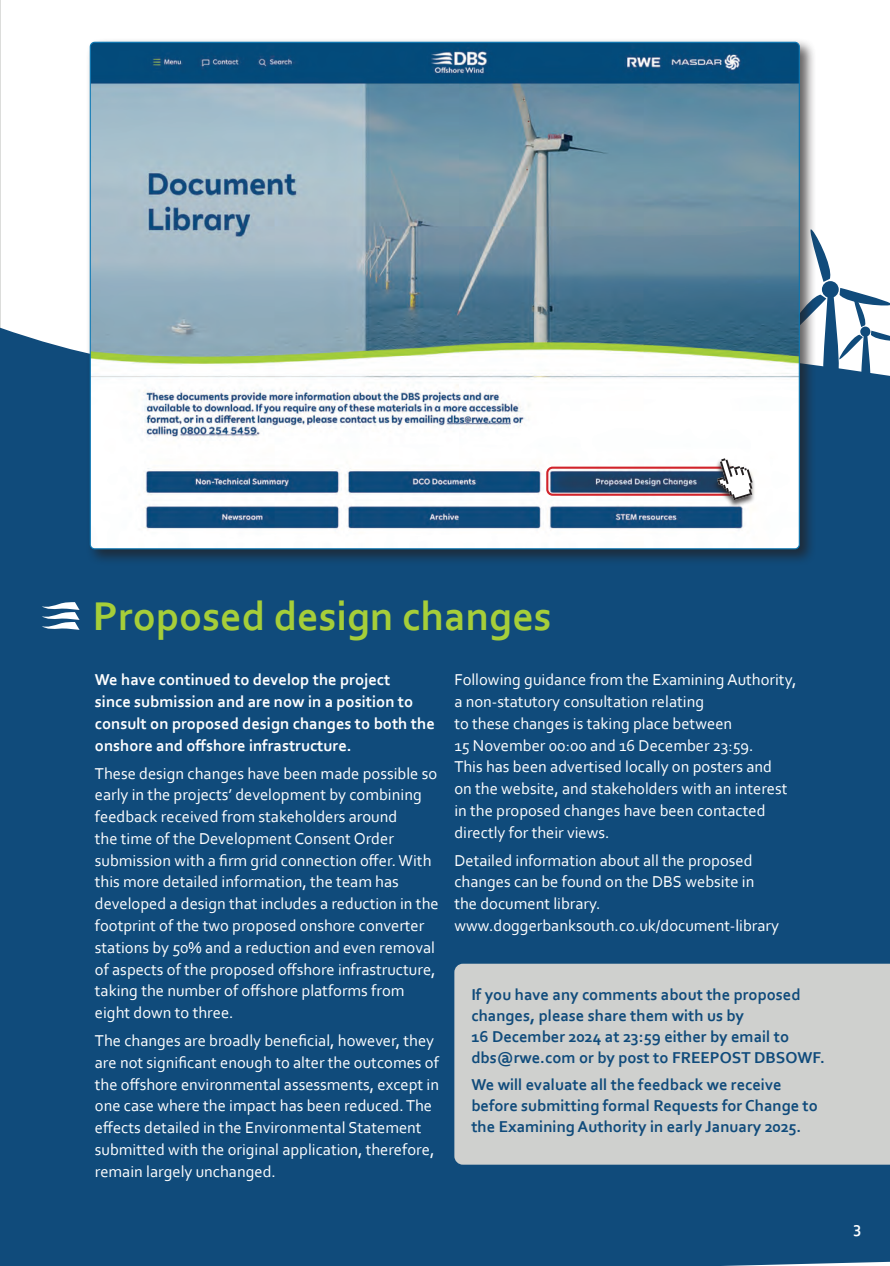
<style>
.page{position:relative;width:890px;height:1266px;background:#fff}
.page>*{position:absolute;margin:0;border:0;box-sizing:border-box;transform-origin:0 0}
.t1{font:700 42px "Corbel";color:#a6ce39}
.t2{font:16.5px/21.8px "Corbel";color:#fff}
.t3{font:700 16.5px/21px "Corbel";color:#104b7b}
.t4{font:700 16.5px/21.8px "Corbel";color:#fff}
</style>
<div class="page">
<div style="left:0;top:351px;width:890px;height:915px;background:#104b7b"></div>
<svg style="left:816px;top:236px;width:17px;height:46px"></svg>
<div style="left:821px;top:281px;width:17px;height:17px;background:#104b7b;border-radius:50%"></div>
<div style="left:86px;top:38px;width:730px;height:527px;background:#231f20;opacity:.71"></div>
<img style="left:90px;top:42px;width:709px;height:507px">
<div style="left:454px;top:963px;width:436px;height:201px;background:#cfd0ce"></div>
<svg style="left:784px;top:288px;width:106px;height:94px"></svg>
<div style="left:546px;top:466px;width:192px;height:30px;border:2px solid #d1232a;border-radius:5px"></div>
<div style="left:711px;top:458px;width:45px;height:51px;background:#231f20;opacity:.75"></div>
<svg style="left:717px;top:458px;width:35px;height:42px"></svg>
<svg style="left:0;top:0;width:80px;height:630px"></svg>
<h1 class="t1" style="left:93px;top:590px;width:460px">Proposed design changes</h1>
<p class="t4" style="left:95px;top:668px;width:341px">We have continued to develop the project<br>since submission and are now in a position to consult on proposed design changes to both the onshore and offshore infrastructure.</p>
<p class="t2" style="left:95px;top:762px;width:345px">These design changes have been made possible so early in the projects’ development by combining feedback received from stakeholders around<br>the time of the Development Consent Order submission with a firm grid connection offer. With this more detailed information, the team has developed a design that includes a reduction in the footprint of the two proposed onshore converter stations by 50% and a reduction and even removal of aspects of the proposed offshore infrastructure, taking the number of offshore platforms from eight down to three.</p>
<p class="t2" style="left:95px;top:1029px;width:346px">The changes are broadly beneficial, however, they are not significant enough to alter the outcomes of the offshore environmental assessments, except in one case where the impact has been reduced. The effects detailed in the Environmental Statement submitted with the original application, therefore, remain largely unchanged.</p>
<p class="t2" style="left:454px;top:668px;width:343px">Following guidance from the Examining Authority, a non-statutory consultation relating<br>to these changes is taking place between<br>15 November 00:00 and 16 December 23:59.<br>This has been advertised locally on posters and<br>on the website, and stakeholders with an interest in the proposed changes have been contacted directly for their views.</p>
<p class="t2" style="left:454px;top:849px;width:326px">Detailed information about all the proposed changes can be found on the DBS website in the document library. www.doggerbanksouth.co.uk/document-library</p>
<p class="t3" style="left:471px;top:983px;width:355px">If you have any comments about the proposed changes, please share them with us by<br>16 December 2024 at 23:59 either by email to dbs@rwe.com or by post to FREEPOST DBSOWF.</p>
<p class="t3" style="left:471px;top:1074px;width:348px">We will evaluate all the feedback we receive before submitting formal Requests for Change to the Examining Authority in early January 2025.</p>
<p class="t4" style="left:853px;top:1215px;width:10px">3</p>
</div>
